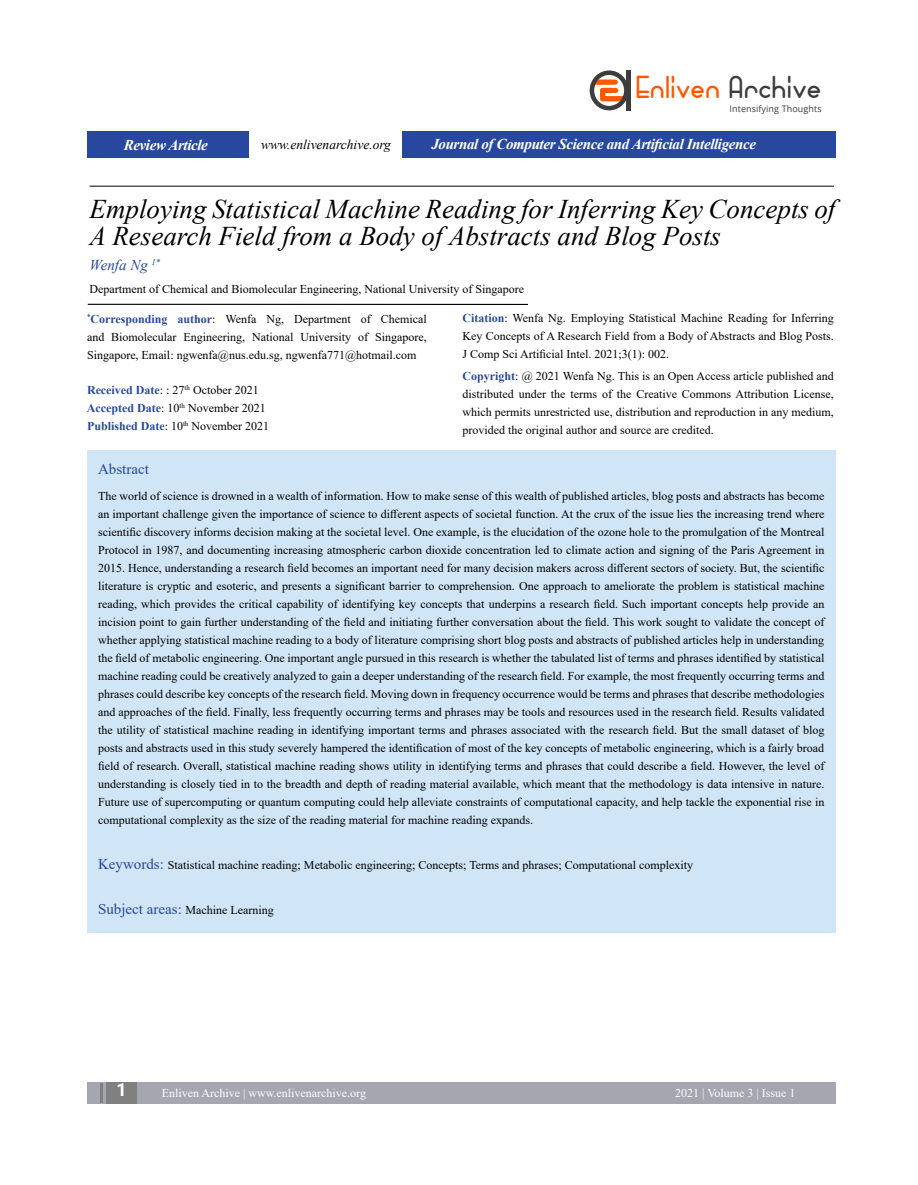
<style>
.page{position:relative;width:918px;height:1185px;background:#fff}
.page>*{position:absolute;margin:0;border:0;box-sizing:border-box;transform-origin:0 0}
.t1{font:900 33px "Bowhouse";letter-spacing:.005em;color:#ff5700}
.t2{font:italic 27px/27px "Times New Roman";color:#000}
.t3{font:700 18px "Roboto";color:#fff}
.t4{font:italic 700 15px "Times New Roman";letter-spacing:-.025em;color:#fff}
.t5{font:italic 15px "Times New Roman";color:#27489e}
.t6{font:15px "Times New Roman";color:#27489e}
.t7{font:italic 13.5px "Times New Roman";color:#000}
.t8{font:12px/18px "Times New Roman";color:#000;text-align:justify}
.t9{font:12px "Times New Roman";color:#fff}
.t10{font:9px "Open Sans";letter-spacing:.01em;color:#3d3d3d}
.s1{color:#3d3d3d}
.s2{font-weight:700;color:#27489e}
.s3{font-size:15px;color:#27489e}
</style>
<div class="page">
<div style="left:87px;top:1082px;width:749px;height:22px;background:#a5a6af"></div>
<hr style="left:100px;top:1084px;width:3px;height:19px;background:#808080">
<div style="left:106px;top:1083px;width:31px;height:21px;background:#808080"></div>
<hr style="left:90px;top:186px;width:744px;height:1px;background:#000">
<hr style="left:88px;top:304px;width:440px;height:1px;background:#000">
<div style="left:87px;top:131px;width:749px;height:27px;background:#27489e"></div>
<div style="left:249px;top:129px;width:153px;height:33px;background:#fff"></div>
<div style="left:594px;top:79px;width:21px;height:6px;background:#ff5700;border-radius:3px"></div>
<div style="left:600px;top:96px;width:25px;height:5px;background:#ff5700;border-radius:3px"></div>
<div style="left:590px;top:70px;width:39px;height:40px;border:4px solid #3d3d3d;border-radius:50%"></div>
<hr style="left:626px;top:70px;width:4px;height:41px;background:#3d3d3d">
<div style="left:600px;top:88px;width:15px;height:5px;background:#ff5700;border-radius:3px"></div>
<div style="left:600px;top:89px;width:5px;height:10px;background:#ff5700;border-radius:3px"></div>
<div style="left:611px;top:79px;width:7px;height:6px;background:#ff5700;border-radius:50%"></div>
<svg style="left:613px;top:88px;width:5px;height:5px"></svg>
<div style="left:87px;top:450px;width:749px;height:483px;background:#d0e5f6"></div>
<h1 class="t1" style="left:637px;top:68px;width:188px">Enliven <span class="s1">Archive</span></h1>
<p class="t10" style="left:730px;top:102px;width:94px">Intensifying Thoughts</p>
<p class="t4" style="left:124px;top:134px;width:86px">Review Article</p>
<p class="t7" style="left:261px;top:135px;width:131px">www.enlivenarchive.org</p>
<p class="t4" style="left:431px;top:133px;width:326px">Journal of Computer Science and Artificial Intelligence</p>
<h2 class="t2" style="left:90px;top:195px;width:747px">Employing Statistical Machine Reading for Inferring Key Concepts of<br>A Research Field from a Body of Abstracts and Blog Posts</h2>
<p class="t5" style="left:90px;top:255px;width:72px">Wenfa Ng <sup>1*</sup></p>
<p class="t8" style="left:90px;top:280px;width:436px">Department of Chemical and Biomolecular Engineering, National University of Singapore</p>
<p class="t8" style="left:87px;top:309px;width:341px"><sup>*</sup><span class="s2">Corresponding author</span>: Wenfa Ng, Department of Chemical and Biomolecular Engineering, National University of Singapore, Singapore, Email: ngwenfa@nus.edu.sg, ngwenfa771@hotmail.com</p>
<p class="t8" style="left:463px;top:308px;width:373px"><span class="s2">Citation</span>: Wenfa Ng. Employing Statistical Machine Reading for Inferring Key Concepts of A Research Field from a Body of Abstracts and Blog Posts.<br>J Comp Sci Artificial Intel. 2021;3(1): 002.</p>
<p class="t8" style="left:463px;top:367px;width:373px"><span class="s2">Copyright</span>: @ 2021 Wenfa Ng. This is an Open Access article published and distributed under the terms of the Creative Commons Attribution License, which permits unrestricted use, distribution and reproduction in any medium, provided the original author and source are credited.</p>
<p class="t8" style="left:87px;top:381px;width:184px;text-align:left"><span class="s2">Received Date</span>: : 27<sup>th</sup> October 2021<br><span class="s2">Accepted Date</span>: 10<sup>th</sup> November 2021<br><span class="s2">Published Date</span>: 10<sup>th</sup> November 2021</p>
<p class="t6" style="left:98px;top:459px;width:52px">Abstract</p>
<p class="t8" style="left:98px;top:487px;width:728px">The world of science is drowned in a wealth of information. How to make sense of this wealth of published articles, blog posts and abstracts has become an important challenge given the importance of science to different aspects of societal function. At the crux of the issue lies the increasing trend where scientific discovery informs decision making at the societal level. One example, is the elucidation of the ozone hole to the promulgation of the Montreal Protocol in 1987, and documenting increasing atmospheric carbon dioxide concentration led to climate action and signing of the Paris Agreement in 2015. Hence, understanding a research field becomes an important need for many decision makers across different sectors of society. But, the scientific literature is cryptic and esoteric, and presents a significant barrier to comprehension. One approach to ameliorate the problem is statistical machine reading, which provides the critical capability of identifying key concepts that underpins a research field. Such important concepts help provide an incision point to gain further understanding of the field and initiating further conversation about the field. This work sought to validate the concept of whether applying statistical machine reading to a body of literature comprising short blog posts and abstracts of published articles help in understanding the field of metabolic engineering. One important angle pursued in this research is whether the tabulated list of terms and phrases identified by statistical machine reading could be creatively analyzed to gain a deeper understanding of the research field. For example, the most frequently occurring terms and phrases could describe key concepts of the research field. Moving down in frequency occurrence would be terms and phrases that describe methodologies and approaches of the field. Finally, less frequently occurring terms and phrases may be tools and resources used in the research field. Results validated the utility of statistical machine reading in identifying important terms and phrases associated with the research field. But the small dataset of blog posts and abstracts used in this study severely hampered the identification of most of the key concepts of metabolic engineering, which is a fairly broad field of research. Overall, statistical machine reading shows utility in identifying terms and phrases that could describe a field. However, the level of understanding is closely tied in to the breadth and depth of reading material available, which meant that the methodology is data intensive in nature.<br>Future use of supercomputing or quantum computing could help alleviate constraints of computational capacity, and help tackle the exponential rise in computational complexity as the size of the reading material for machine reading expands.</p>
<p class="t8" style="left:98px;top:856px;width:597px"><span class="s3">Keywords:</span> Statistical machine reading; Metabolic engineering; Concepts; Terms and phrases; Computational complexity</p>
<p class="t8" style="left:98px;top:901px;width:177px"><span class="s3">Subject areas:</span> Machine Learning</p>
<h3 class="t3" style="left:116px;top:1077px;width:12px">1</h3>
<p class="t9" style="left:162px;top:1085px;width:206px">Enliven Archive | www.enlivenarchive.org</p>
<p class="t9" style="left:675px;top:1084px;width:122px">2021 | Volume 3 | Issue 1</p>
</div>
